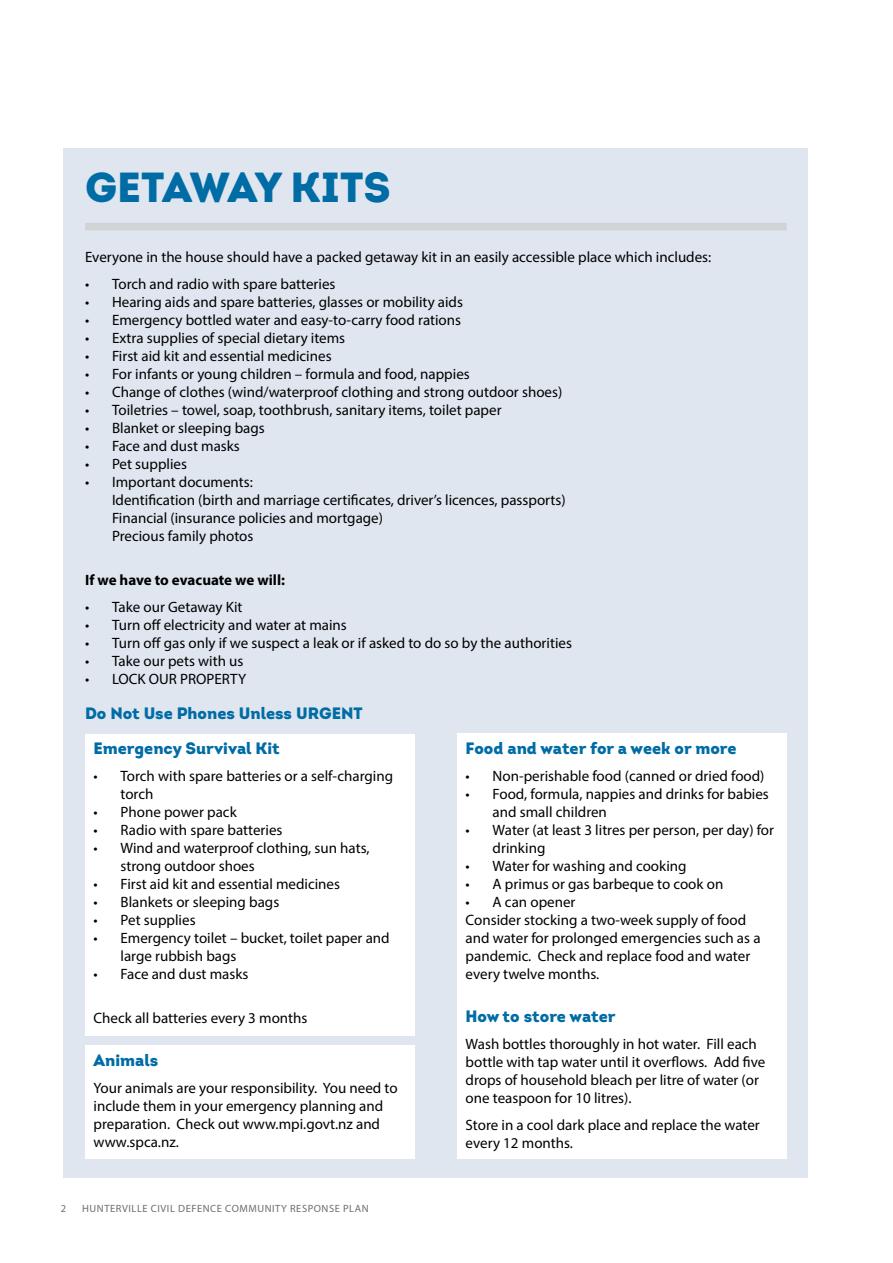
<style>
.page{position:relative;width:893px;height:1263px;background:#fff}
.page>*{position:absolute;margin:0;border:0;box-sizing:border-box;transform-origin:0 0}
.t1{font:900 42px "Intro";color:#006ca5}
.t2{font:900 16.5px/35.7px "Intro";color:#006ca5}
.t3{font:15px/18px "Myriad Pro";color:#000}
.t4{font:700 15px "Myriad Pro";letter-spacing:-.005em;color:#000}
.t5{font:10.5px "Myriad Pro";letter-spacing:.05em;color:#6d6e71}
</style>
<div class="page">
<div style="left:64px;top:149px;width:744px;height:1029px;background:#dfe6f0"></div>
<div style="left:85px;top:223px;width:702px;height:7px;background:#d1d3d4"></div>
<div style="left:85px;top:733px;width:330px;height:302px;background:#fff"></div>
<div style="left:457px;top:733px;width:330px;height:426px;background:#fff"></div>
<div style="left:85px;top:1045px;width:330px;height:114px;background:#fff"></div>
<h1 class="t1" style="left:85px;top:159px;width:307px">GETAWAY KITS</h1>
<p class="t3" style="left:85px;top:248px;width:628px">Everyone in the house should have a packed getaway kit in an easily accessible place which includes:</p>
<p class="t3" style="left:85px;top:274px;width:252px">• Torch and radio with spare batteries</p>
<p class="t3" style="left:85px;top:292px;width:379px">• Hearing aids and spare batteries, glasses or mobility aids</p>
<p class="t3" style="left:85px;top:310px;width:378px">• Emergency bottled water and easy-to-carry food rations</p>
<p class="t3" style="left:85px;top:328px;width:262px">• Extra supplies of special dietary items</p>
<p class="t3" style="left:85px;top:346px;width:248px">• First aid kit and essential medicines</p>
<p class="t3" style="left:85px;top:364px;width:386px">• For infants or young children – formula and food, nappies</p>
<p class="t3" style="left:85px;top:382px;width:479px">• Change of clothes (wind/waterproof clothing and strong outdoor shoes)</p>
<p class="t3" style="left:85px;top:400px;width:418px">• Toiletries – towel, soap, toothbrush, sanitary items, toilet paper</p>
<p class="t3" style="left:85px;top:418px;width:181px">• Blanket or sleeping bags</p>
<p class="t3" style="left:85px;top:436px;width:156px">• Face and dust masks</p>
<p class="t3" style="left:85px;top:454px;width:104px">• Pet supplies</p>
<p class="t3" style="left:112px;top:472px;width:455px;text-indent:-27px">• Important documents:<br>Identification (birth and marriage certificates, driver’s licences, passports)<br>Financial (insurance policies and mortgage)<br>Precious family photos</p>
<p class="t4" style="left:85px;top:570px;width:201px">If we have to evacuate we will:</p>
<p class="t3" style="left:85px;top:597px;width:159px">• Take our Getaway Kit</p>
<p class="t3" style="left:85px;top:615px;width:263px">• Turn off electricity and water at mains</p>
<p class="t3" style="left:85px;top:633px;width:488px">• Turn off gas only if we suspect a leak or if asked to do so by the authorities</p>
<p class="t3" style="left:85px;top:651px;width:160px">• Take our pets with us</p>
<p class="t3" style="left:85px;top:669px;width:163px">• LOCK OUR PROPERTY</p>
<p class="t2" style="left:94px;top:695px;width:271px;text-indent:-9px">Do Not Use Phones Unless URGENT<br>Emergency Survival Kit</p>
<p class="t3" style="left:121px;top:767px;width:274px;text-indent:-27px">• Torch with spare batteries or a self-charging torch</p>
<p class="t3" style="left:94px;top:803px;width:145px">• Phone power pack</p>
<p class="t3" style="left:94px;top:821px;width:191px">• Radio with spare batteries</p>
<p class="t3" style="left:121px;top:839px;width:251px;text-indent:-27px">• Wind and waterproof clothing, sun hats, strong outdoor shoes</p>
<p class="t3" style="left:94px;top:875px;width:248px">• First aid kit and essential medicines</p>
<p class="t3" style="left:94px;top:893px;width:187px">• Blankets or sleeping bags</p>
<p class="t3" style="left:94px;top:911px;width:104px">• Pet supplies</p>
<p class="t3" style="left:121px;top:929px;width:271px;text-indent:-27px">• Emergency toilet – bucket, toilet paper and large rubbish bags</p>
<p class="t3" style="left:94px;top:965px;width:156px">• Face and dust masks</p>
<p class="t3" style="left:94px;top:1009px;width:215px">Check all batteries every 3 months</p>
<p class="t2" style="left:466px;top:730px;width:272px">Food and water for a week or more</p>
<p class="t3" style="left:466px;top:767px;width:300px">• Non-perishable food (canned or dried food)</p>
<p class="t3" style="left:493px;top:785px;width:278px;text-indent:-27px">• Food, formula, nappies and drinks for babies and small children</p>
<p class="t3" style="left:493px;top:821px;width:283px;text-indent:-27px">• Water (at least 3 litres per person, per day) for drinking</p>
<p class="t3" style="left:466px;top:857px;width:223px">• Water for washing and cooking</p>
<p class="t3" style="left:466px;top:875px;width:259px">• A primus or gas barbeque to cook on</p>
<p class="t3" style="left:466px;top:893px;width:296px">• A can opener<br>Consider stocking a two-week supply of food and water for prolonged emergencies such as a pandemic. Check and replace food and water every twelve months.</p>
<p class="t2" style="left:466px;top:998px;width:151px">How to store water</p>
<p class="t3" style="left:466px;top:1035px;width:301px">Wash bottles thoroughly in hot water. Fill each bottle with tap water until it overflows. Add five drops of household bleach per litre of water (or one teaspoon for 10 litres).</p>
<p class="t3" style="left:466px;top:1115px;width:296px">Store in a cool dark place and replace the water every 12 months.</p>
<p class="t2" style="left:94px;top:1042px;width:66px">Animals</p>
<p class="t3" style="left:94px;top:1078px;width:306px">Your animals are your responsibility. You need to include them in your emergency planning and preparation. Check out www.mpi.govt.nz and www.spca.nz.</p>
<p class="t5" style="left:61px;top:1202px;width:7px">2</p>
<p class="t5" style="left:82px;top:1202px;width:288px">HUNTERVILLE CIVIL DEFENCE COMMUNITY RESPONSE PLAN</p>
</div>
